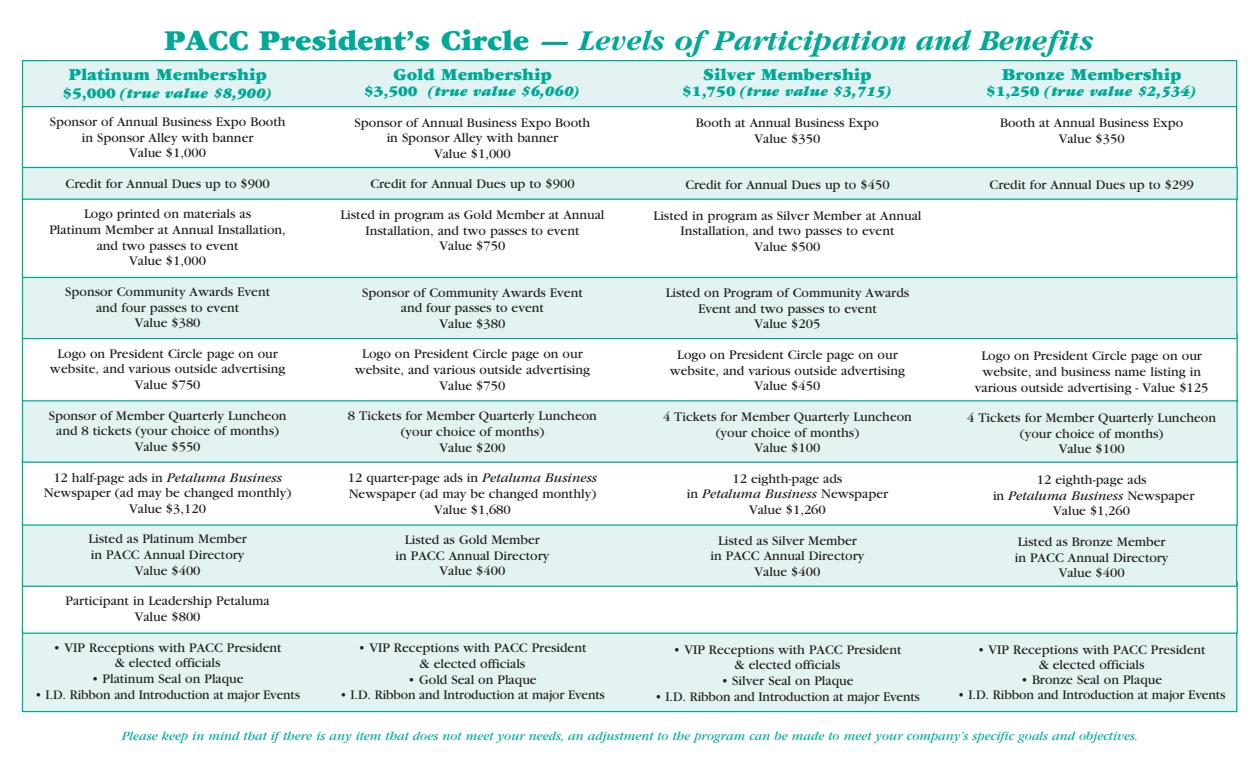
<style>
.page{position:relative;width:1260px;height:765px;background:#fff}
.page>*{position:absolute;margin:0;border:0;box-sizing:border-box;transform-origin:0 0}
.t1{font:italic 700 30px "Garamond";color:#00a997}
.t2{font:900 17.5px "Garamond";color:#00a997}
.t3{font:italic 900 15px "Garamond";color:#00a997}
.t4{font:13.75px/15.6px "Garamond";color:#231f20;text-align:center}
.t5{font:italic 13.12px "Garamond";color:#00a997}
.s1{font-weight:900;font-style:normal}
.s2{font-style:normal}
.s3{font-weight:700}
.s4{font-style:italic}
</style>
<div class="page">
<div style="left:22px;top:628px;width:1215px;height:84px;background:#e3f3f1;border:1px solid #00a997"></div>
<div style="left:22px;top:581px;width:1216px;height:53px;background:#fff;border:1px solid #00a997"></div>
<div style="left:22px;top:523px;width:1215px;height:64px;background:#e3f3f1;border:1px solid #00a997"></div>
<div style="left:22px;top:459px;width:1216px;height:67px;background:#fff"></div>
<div style="left:22px;top:397px;width:1216px;height:66px;background:#e3f3f1;border:1px solid #00a997"></div>
<div style="left:22px;top:334px;width:1216px;height:68px;background:#fff"></div>
<div style="left:22px;top:274px;width:1216px;height:65px;background:#e3f3f1;border:1px solid #00a997"></div>
<div style="left:22px;top:195px;width:1215px;height:83px;background:#fff;border:1px solid #00a997"></div>
<div style="left:22px;top:60px;width:1215px;height:48px;background:#e3f3f1;border:1px solid #00a997"></div>
<div style="left:22px;top:106px;width:1215px;height:63px;background:#fff;border:1px solid #00a997"></div>
<div style="left:22px;top:167px;width:1216px;height:33px;background:#e3f3f1;border:1px solid #00a997"></div>
<h1 class="t1" style="left:164px;top:24px;width:934px"><span class="s1">PACC President’s Circle —</span> Levels of Participation and Benefits</h1>
<p class="t2" style="left:68px;top:65px;width:200px">Platinum Membership</p>
<p class="t3" style="left:62px;top:85px;width:212px"><span class="s2">$5,000</span> <span class="s3">(</span>true value $8,900<span class="s3">)</span></p>
<p class="t4" style="left:50px;top:114px;width:237px">Sponsor of Annual Business Expo Booth in Sponsor Alley with banner<br>Value $1,000</p>
<p class="t4" style="left:66px;top:176px;width:206px">Credit for Annual Dues up to $900</p>
<p class="t4" style="left:49px;top:207px;width:238px">Logo printed on materials as<br>Platinum Member at Annual Installation, and two passes to event<br>Value $1,000</p>
<p class="t4" style="left:65px;top:284px;width:206px">Sponsor Community Awards Event and four passes to event<br>Value $380</p>
<p class="t4" style="left:50px;top:346px;width:237px">Logo on President Circle page on our website, and various outside advertising<br>Value $750</p>
<p class="t4" style="left:49px;top:408px;width:239px">Sponsor of Member Quarterly Luncheon and 8 tickets (your choice of months)<br>Value $550</p>
<p class="t4" style="left:44px;top:470px;width:249px">12 half-page ads in <span class="s4">Petaluma Business<br></span>Newspaper (ad may be changed monthly)<br>Value $3,120</p>
<p class="t4" style="left:88px;top:532px;width:160px">Listed as Platinum Member in PACC Annual Directory<br>Value $400</p>
<p class="t4" style="left:66px;top:593px;width:206px">Participant in Leadership Petaluma<br>Value $800</p>
<p class="t4" style="left:54px;top:640px;width:230px">• VIP Receptions with PACC President &amp; elected officials</p>
<p class="t4" style="left:92px;top:671px;width:153px">• Platinum Seal on Plaque</p>
<p class="t4" style="left:35px;top:687px;width:266px">• I.D. Ribbon and Introduction at major Events</p>
<p class="t2" style="left:393px;top:65px;width:160px">Gold Membership</p>
<p class="t3" style="left:364px;top:83px;width:218px"><span class="s2">$3,500</span> <span class="s3">(</span>true value $6,060<span class="s3">)</span></p>
<p class="t4" style="left:355px;top:115px;width:237px">Sponsor of Annual Business Expo Booth in Sponsor Alley with banner<br>Value $1,000</p>
<p class="t4" style="left:370px;top:177px;width:206px">Credit for Annual Dues up to $900</p>
<p class="t4" style="left:340px;top:207px;width:266px">Listed in program as Gold Member at Annual<br>Installation, and two passes to event<br>Value $750</p>
<p class="t4" style="left:362px;top:285px;width:222px">Sponsor of Community Awards Event and four passes to event<br>Value $380</p>
<p class="t4" style="left:355px;top:347px;width:237px">Logo on President Circle page on our website, and various outside advertising<br>Value $750</p>
<p class="t4" style="left:348px;top:408px;width:250px">8 Tickets for Member Quarterly Luncheon (your choice of months)<br>Value $200</p>
<p class="t4" style="left:348px;top:470px;width:251px">12 quarter-page ads in <span class="s4">Petaluma Business<br></span>Newspaper (ad may be changed monthly)<br>Value $1,680</p>
<p class="t4" style="left:396px;top:532px;width:155px">Listed as Gold Member<br>in PACC Annual Directory<br>Value $400</p>
<p class="t2" style="left:703px;top:65px;width:170px">Silver Membership</p>
<p class="t3" style="left:682px;top:83px;width:212px"><span class="s2">$1,750</span> <span class="s3">(</span>true value $3,715<span class="s3">)</span></p>
<p class="t4" style="left:696px;top:115px;width:185px">Booth at Annual Business Expo<br>Value $350</p>
<p class="t4" style="left:685px;top:177px;width:206px">Credit for Annual Dues up to $450</p>
<p class="t4" style="left:654px;top:208px;width:269px">Listed in program as Silver Member at Annual<br>Installation, and two passes to event<br>Value $500</p>
<p class="t4" style="left:666px;top:285px;width:245px">Listed on Program of Community Awards<br>Event and two passes to event<br>Value $205</p>
<p class="t4" style="left:670px;top:347px;width:237px">Logo on President Circle page on our website, and various outside advertising<br>Value $450</p>
<p class="t4" style="left:663px;top:409px;width:250px">4 Tickets for Member Quarterly Luncheon (your choice of months)<br>Value $100</p>
<p class="t4" style="left:687px;top:471px;width:203px">12 eighth-page ads<br>in <span class="s4">Petaluma Business</span> Newspaper<br>Value $1,260</p>
<p class="t4" style="left:711px;top:533px;width:155px">Listed as Silver Member<br>in PACC Annual Directory<br>Value $400</p>
<p class="t2" style="left:1002px;top:65px;width:182px">Bronze Membership</p>
<p class="t3" style="left:986px;top:83px;width:213px"><span class="s2">$1,250</span> <span class="s3">(</span>true value $2,534<span class="s3">)</span></p>
<p class="t4" style="left:1000px;top:115px;width:185px">Booth at Annual Business Expo<br>Value $350</p>
<p class="t4" style="left:990px;top:177px;width:206px">Credit for Annual Dues up to $299</p>
<p class="t4" style="left:975px;top:348px;width:235px">Logo on President Circle page on our website, and business name listing in various outside advertising - Value $125</p>
<p class="t4" style="left:967px;top:410px;width:250px">4 Tickets for Member Quarterly Luncheon (your choice of months)<br>Value $100</p>
<p class="t4" style="left:993px;top:472px;width:203px">12 eighth-page ads<br>in <span class="s4">Petaluma Business</span> Newspaper<br>Value $1,260</p>
<p class="t4" style="left:1015px;top:534px;width:155px">Listed as Bronze Member in PACC Annual Directory<br>Value $400</p>
<p class="t4" style="left:358px;top:640px;width:230px">• VIP Receptions with PACC President &amp; elected officials</p>
<p class="t4" style="left:408px;top:672px;width:130px">• Gold Seal on Plaque</p>
<p class="t4" style="left:340px;top:687px;width:266px">• I.D. Ribbon and Introduction at major Events</p>
<p class="t4" style="left:673px;top:642px;width:230px">• VIP Receptions with PACC President &amp; elected officials</p>
<p class="t4" style="left:721px;top:673px;width:134px">• Silver Seal on Plaque</p>
<p class="t4" style="left:655px;top:689px;width:266px">• I.D. Ribbon and Introduction at major Events</p>
<p class="t4" style="left:978px;top:642px;width:230px;line-height:15px">• VIP Receptions with PACC President &amp; elected officials</p>
<p class="t4" style="left:1021px;top:672px;width:143px">• Bronze Seal on Plaque</p>
<p class="t4" style="left:958px;top:687px;width:269px">• I.D. Ribbon and Introduction at major Events</p>
<p class="t5" style="left:122px;top:729px;width:1018px">Please keep in mind that if there is any item that does not meet your needs, an adjustment to the program can be made to meet your company’s specific goals and objectives.</p>
</div>
